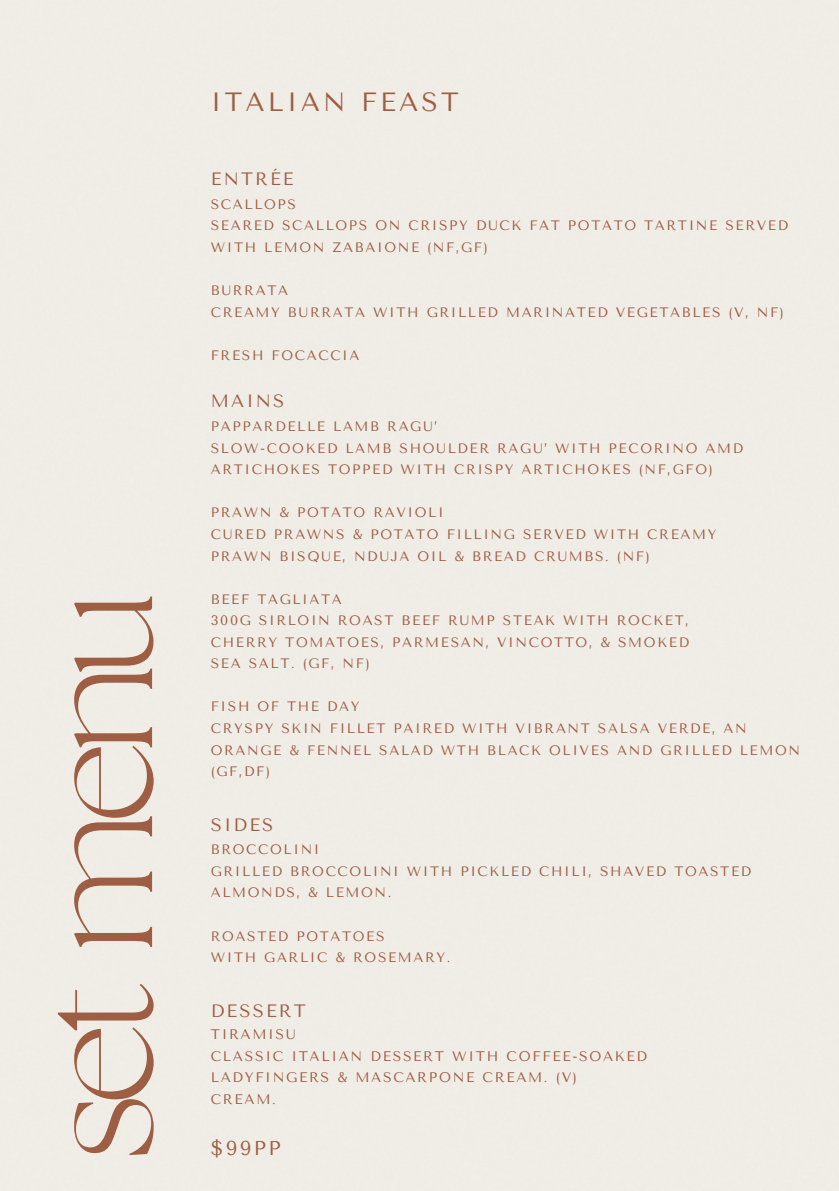
<style>
.page{position:relative;width:839px;height:1191px;background:#fff}
.page>*{position:absolute;margin:0;border:0;box-sizing:border-box;transform-origin:0 0}
.t1{font:300 153.6px "The Seasons";letter-spacing:-.08em;color:#9d5e43}
.t2{font:26.2px "Tenor Sans";letter-spacing:.12em;color:#9d5e43}
.t3{font:20px "Tenor Sans";color:#9d5e43}
.t4{font:17.8px "Tenor Sans";letter-spacing:.12em;color:#9d5e43}
.t5{font:13.8px "Tenor Sans";letter-spacing:.12em;color:#9d5e43}
.t6{font:13.6px/21.6px "Tenor Sans";letter-spacing:.12em;color:#9d5e43}
</style>
<div class="page">
<h1 class="t1" style="left:29px;top:1161px;width:572px;rotate:-90deg">set menu</h1>
<h2 class="t2" style="left:211px;top:87px;width:249px">ITALIAN FEAST</h2>
<p class="t4" style="left:211px;top:169px;width:84px">ENTRÉE</p>
<p class="t6" style="left:211px;top:193px;width:87px">SCALLOPS</p>
<p class="t6" style="left:211px;top:215px;width:579px">SEARED SCALLOPS ON CRISPY DUCK FAT POTATO TARTINE SERVED<br>WITH LEMON ZABAIONE (NF,GF)</p>
<p class="t6" style="left:211px;top:280px;width:79px">BURRATA</p>
<p class="t6" style="left:211px;top:301px;width:574px">CREAMY BURRATA WITH GRILLED MARINATED VEGETABLES (V, NF)</p>
<p class="t6" style="left:211px;top:344px;width:150px">FRESH FOCACCIA</p>
<p class="t4" style="left:211px;top:391px;width:75px">MAINS</p>
<p class="t6" style="left:211px;top:416px;width:228px">PAPPARDELLE LAMB RAGU’</p>
<p class="t6" style="left:211px;top:437px;width:534px">SLOW-COOKED LAMB SHOULDER RAGU’ WITH PECORINO AMD<br>ARTICHOKES TOPPED WITH CRISPY ARTICHOKES (NF,GFO)</p>
<p class="t6" style="left:211px;top:502px;width:234px">PRAWN &amp; POTATO RAVIOLI</p>
<p class="t6" style="left:211px;top:524px;width:507px">CURED PRAWNS &amp; POTATO FILLING SERVED WITH CREAMY</p>
<p class="t6" style="left:211px;top:545px;width:440px">PRAWN BISQUE, NDUJA OIL &amp; BREAD CRUMBS. (NF)</p>
<p class="t6" style="left:211px;top:588px;width:132px">BEEF TAGLIATA</p>
<p class="t6" style="left:211px;top:610px;width:479px">300G SIRLOIN ROAST BEEF RUMP STEAK WITH ROCKET,</p>
<p class="t6" style="left:211px;top:631px;width:480px">CHERRY TOMATOES, PARMESAN, VINCOTTO, &amp; SMOKED</p>
<p class="t6" style="left:211px;top:653px;width:160px">SEA SALT. (GF, NF)</p>
<p class="t6" style="left:211px;top:696px;width:150px">FISH OF THE DAY</p>
<p class="t6" style="left:211px;top:718px;width:590px">CRYSPY SKIN FILLET PAIRED WITH VIBRANT SALSA VERDE, AN<br>ORANGE &amp; FENNEL SALAD WTH BLACK OLIVES AND GRILLED LEMON (GF,DF)</p>
<p class="t4" style="left:211px;top:814px;width:64px">SIDES</p>
<p class="t6" style="left:211px;top:839px;width:110px">BROCCOLINI</p>
<p class="t6" style="left:211px;top:861px;width:542px">GRILLED BROCCOLINI WITH PICKLED CHILI, SHAVED TOASTED</p>
<p class="t6" style="left:211px;top:882px;width:182px">ALMONDS, &amp; LEMON.</p>
<p class="t6" style="left:211px;top:925px;width:175px">ROASTED POTATOES</p>
<p class="t6" style="left:211px;top:947px;width:241px">WITH GARLIC &amp; ROSEMARY.</p>
<p class="t4" style="left:211px;top:1000px;width:96px">DESSERT</p>
<p class="t5" style="left:211px;top:1027px;width:87px">TIRAMISU</p>
<p class="t5" style="left:211px;top:1048px;width:438px">CLASSIC ITALIAN DESSERT WITH COFFEE-SOAKED</p>
<p class="t5" style="left:211px;top:1070px;width:368px">LADYFINGERS &amp; MASCARPONE CREAM. (V)</p>
<p class="t5" style="left:211px;top:1091px;width:67px">CREAM.</p>
<h3 class="t3" style="left:211px;top:1137px;width:71px">$99PP</h3>
</div>
